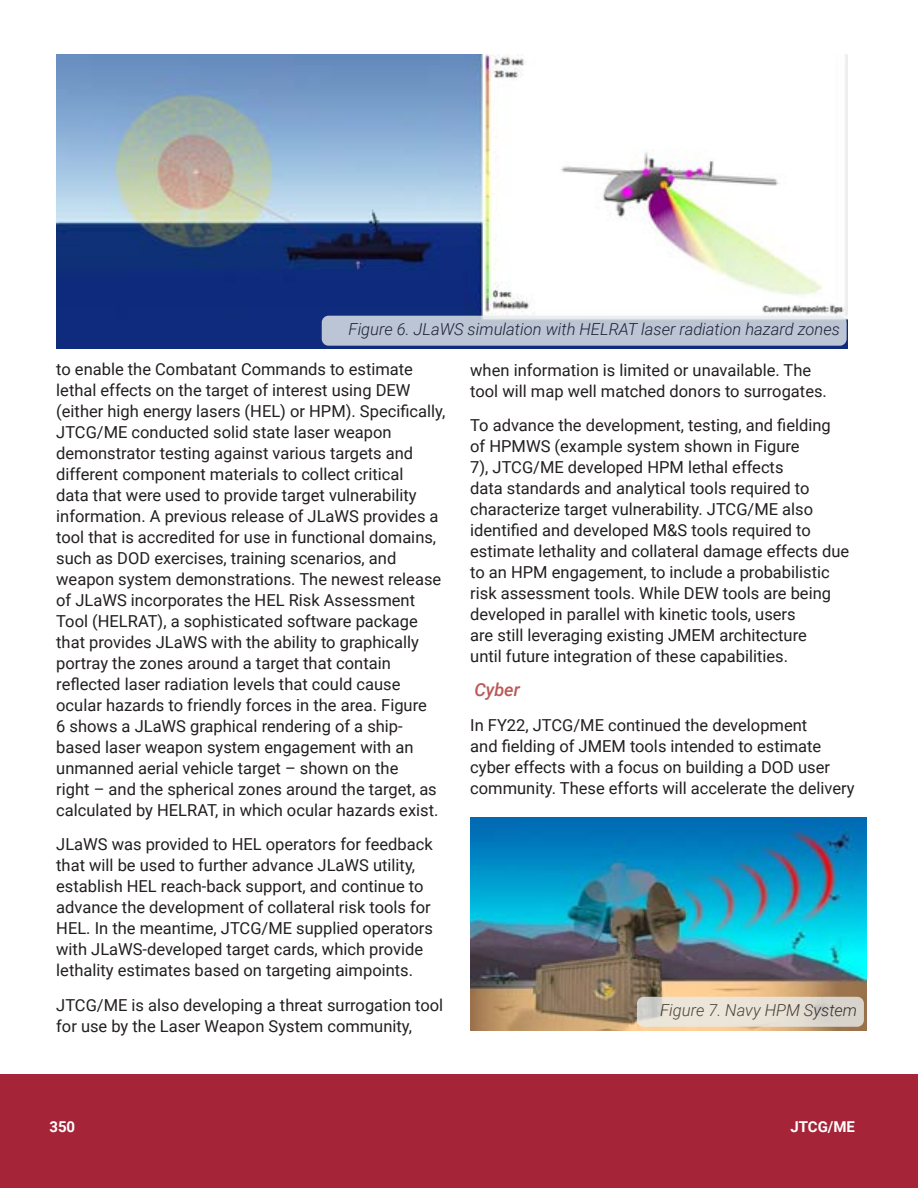
<style>
.page{position:relative;width:918px;height:1188px;background:#fff}
.page>*{position:absolute;margin:0;border:0;box-sizing:border-box;transform-origin:0 0}
.Body_K{font:italic 500 18px "Roboto";color:#ba5958}
.Body_K-2{font:16.5px/21px "Roboto";color:#231f20}
.t1{font:italic 300 16.5px "Roboto";color:#231f20}
.t2{font:700 15px "Roboto";color:#fff}
</style>
<div class="page">
<div style="left:0;top:1075px;width:918px;height:113px;background:#a62437"></div>
<img style="left:56px;top:54px;width:792px;height:295px">
<svg style="left:322px;top:316px;width:525px;height:30px;background:#bdc6d6"></svg>
<img style="left:470px;top:818px;width:396px;height:212px">
<svg style="left:637px;top:997px;width:227px;height:30px;background:#e2ddd3"></svg>
<p class="t1" style="left:349px;top:317px;width:493px">Figure 6. JLaWS simulation with HELRAT laser radiation hazard zones</p>
<p class="Body_K-2" style="left:56px;top:358px;width:391px">to enable the Combatant Commands to estimate lethal effects on the target of interest using DEW (either high energy lasers (HEL) or HPM). Specifically, JTCG/ME conducted solid state laser weapon demonstrator testing against various targets and different component materials to collect critical<br>data that were used to provide target vulnerability information. A previous release of JLaWS provides a tool that is accredited for use in functional domains, such as DOD exercises, training scenarios, and weapon system demonstrations. The newest release of JLaWS incorporates the HEL Risk Assessment Tool (HELRAT), a sophisticated software package that provides JLaWS with the ability to graphically portray the zones around a target that contain reflected laser radiation levels that could cause ocular hazards to friendly forces in the area. Figure<br>6 shows a JLaWS graphical rendering of a ship&shy;based laser weapon system engagement with an unmanned aerial vehicle target – shown on the<br>right – and the spherical zones around the target, as calculated by HELRAT, in which ocular hazards exist.</p>
<p class="Body_K-2" style="left:56px;top:833px;width:378px">JLaWS was provided to HEL operators for feedback that will be used to further advance JLaWS utility, establish HEL reach-back support, and continue to advance the development of collateral risk tools for HEL. In the meantime, JTCG/ME supplied operators with JLaWS-developed target cards, which provide lethality estimates based on targeting aimpoints.</p>
<p class="Body_K-2" style="left:56px;top:994px;width:389px">JTCG/ME is also developing a threat surrogation tool for use by the Laser Weapon System community,</p>
<p class="Body_K-2" style="left:470px;top:359px;width:358px">when information is limited or unavailable. The tool will map well matched donors to surrogates.</p>
<p class="Body_K-2" style="left:470px;top:414px;width:381px">To advance the development, testing, and fielding of HPMWS (example system shown in Figure<br>7), JTCG/ME developed HPM lethal effects<br>data standards and analytical tools required to characterize target vulnerability. JTCG/ME also identified and developed M&amp;S tools required to estimate lethality and collateral damage effects due to an HPM engagement, to include a probabilistic risk assessment tools. While DEW tools are being developed in parallel with kinetic tools, users<br>are still leveraging existing JMEM architecture<br>until future integration of these capabilities.</p>
<p class="Body_K" style="left:474px;top:677px;width:47px">Cyber</p>
<p class="Body_K-2" style="left:470px;top:714px;width:386px">In FY22, JTCG/ME continued the development<br>and fielding of JMEM tools intended to estimate cyber effects with a focus on building a DOD user community. These efforts will accelerate the delivery</p>
<p class="t1" style="left:660px;top:998px;width:198px">Figure 7. Navy HPM System</p>
<p class="t2" style="left:810px;top:1116px;width:46px">Article</p>
<p class="t2" style="left:49px;top:1116px;width:27px">350</p>
<p class="t2" style="left:790px;top:1116px;width:66px">JTCG/ME</p>
</div>
